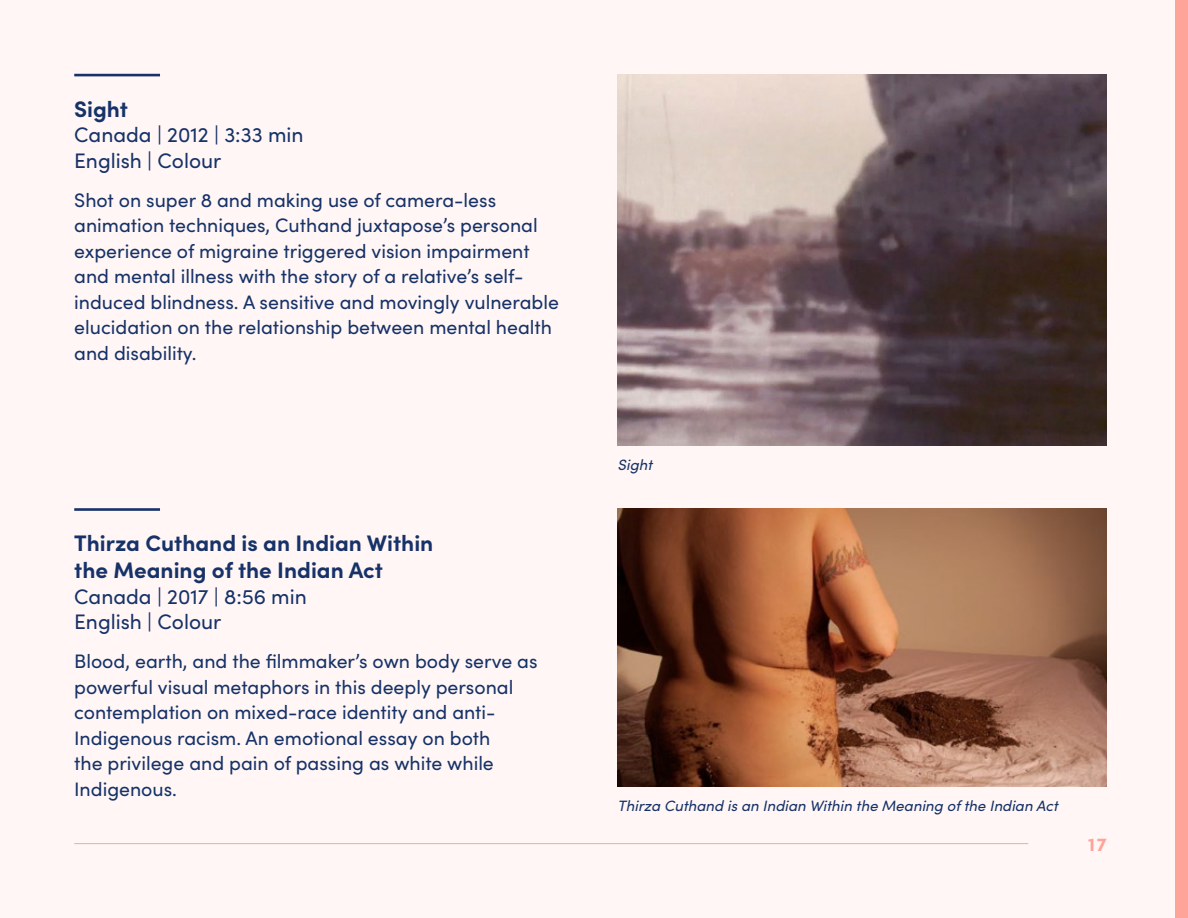
<style>
.page{position:relative;width:1188px;height:918px;background:#fff6f5}
.page>*{position:absolute;margin:0;border:0;box-sizing:border-box;transform-origin:0 0}
.retrospective-video{font:700 22.5px/27px "Sofia Pro";color:#163268}
.retrospective-video-2{font:21px/25.5px "Sofia Pro";color:#163268}
.retrospective-descri{font:19.5px/25.5px "Sofia Pro";color:#163268}
.t1{font:700 18px "Glacial Indifference";color:#fea499}
.image_caption{font:italic 15px "Sofia Pro";color:#163268}
</style>
<div class="page">
<hr style="left:74px;top:843px;width:954px;height:1px;background:#fea499">
<div style="left:1175px;top:0;width:13px;height:918px;background:#fea499"></div>
<img style="left:618px;top:74px;width:489px;height:371px">
<hr style="left:74px;top:74px;width:86px;height:2px;background:#163268">
<img style="left:618px;top:509px;width:489px;height:278px">
<hr style="left:74px;top:508px;width:86px;height:3px;background:#163268">
<p class="retrospective-video" style="left:74px;top:94px;width:55px">Sight</p>
<p class="retrospective-video-2" style="left:74px;top:121px;width:231px">Canada | 2012 | 3:33 min<br>English | Colour</p>
<p class="retrospective-descri" style="left:74px;top:186px;width:486px">Shot on super 8 and making use of camera-less animation techniques, Cuthand juxtapose’s personal experience of migraine triggered vision impairment and mental illness with the story of a relative’s self&shy;induced blindness. A sensitive and movingly vulnerable elucidation on the relationship between mental health and disability.</p>
<p class="retrospective-video" style="left:74px;top:528px;width:361px">Thirza Cuthand is an Indian Within the Meaning of the Indian Act</p>
<p class="retrospective-video-2" style="left:74px;top:583px;width:234px">Canada | 2017 | 8:56 min<br>English | Colour</p>
<p class="retrospective-descri" style="left:74px;top:648px;width:465px">Blood, earth, and the filmmaker’s own body serve as powerful visual metaphors in this deeply personal contemplation on mixed-race identity and anti-Indigenous racism. An emotional essay on both<br>the privilege and pain of passing as white while Indigenous.</p>
<p class="image_caption" style="left:618px;top:453px;width:36px">Sight</p>
<p class="image_caption" style="left:618px;top:795px;width:442px">Thirza Cuthand is an Indian Within the Meaning of the Indian Act</p>
<p class="t1" style="left:1086px;top:833px;width:22px">17</p>
</div>
